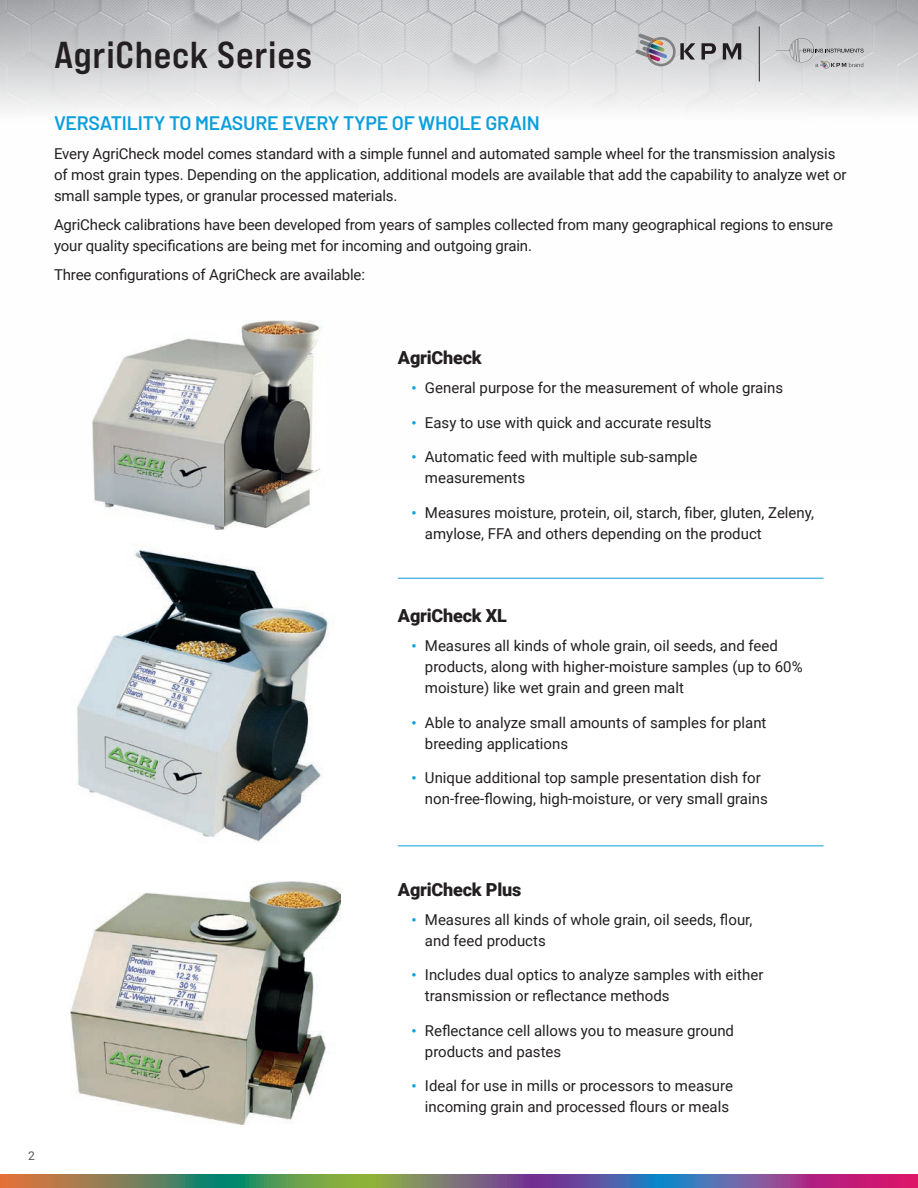
<style>
.page{position:relative;width:918px;height:1188px;background:#fff}
.page>*{position:absolute;margin:0;border:0;box-sizing:border-box;transform-origin:0 0}
.t1{font:37.5px "Bebas Neue Pro Exp Bd";letter-spacing:.02em;color:#231f20}
.t2{font:600 19.5px "Barlow";letter-spacing:-.01em;color:#0c9fdc}
.t3{font:900 18px "Roboto";letter-spacing:-.01em;color:#231f20}
.t4{font:15px/21px "Roboto";color:#231f20}
.t5{font:12px "Roboto";color:#57585a}
.s1{font-weight:700;font-size:14.25px;color:#0c9fdc}
</style>
<div class="page">
<img style="left:0;top:0;width:918px;height:321px">
<svg style="left:0;top:1174px;width:918px;height:14px;background:#776c76"></svg>
<svg style="left:635px;top:33px;width:60px;height:33px;background:#afadaf"></svg>
<svg style="left:702px;top:43px;width:14px;height:17px"></svg>
<svg style="left:723px;top:43px;width:18px;height:17px"></svg>
<hr style="left:759px;top:26px;width:1px;height:56px;background:#231f20">
<img style="left:92px;top:321px;width:231px;height:209px">
<img style="left:77px;top:549px;width:253px;height:294px">
<img style="left:70px;top:882px;width:270px;height:243px">
<hr style="left:398px;top:846px;width:426px;height:1px;background:#0c9fdc">
<hr style="left:398px;top:578px;width:426px;height:1px;background:#0c9fdc">
<svg style="left:776px;top:38px;width:88px;height:31px;background:#bfc0c2"></svg>
<h1 class="t1" style="left:54px;top:31px;width:260px">AgriCheck Series</h1>
<h2 class="t2" style="left:54px;top:109px;width:487px">VERSATILITY TO MEASURE EVERY TYPE OF WHOLE GRAIN</h2>
<p class="t4" style="left:54px;top:143px;width:794px">Every AgriCheck model comes standard with a simple funnel and automated sample wheel for the transmission analysis of most grain types. Depending on the application, additional models are available that add the capability to analyze wet or small sample types, or granular processed materials.</p>
<p class="t4" style="left:54px;top:214px;width:781px">AgriCheck calibrations have been developed from years of samples collected from many geographical regions to ensure your quality specifications are being met for incoming and outgoing grain.</p>
<p class="t4" style="left:54px;top:264px;width:313px">Three configurations of AgriCheck are available:</p>
<p class="t3" style="left:398px;top:345px;width:85px">AgriCheck</p>
<p class="t4" style="left:411px;top:377px;width:373px"><span class="s1">•</span> General purpose for the measurement of whole grains</p>
<p class="t4" style="left:411px;top:411px;width:302px"><span class="s1">•</span> Easy to use with quick and accurate results</p>
<p class="t4" style="left:425px;top:446px;width:274px;text-indent:-14px"><span class="s1">•</span> Automatic feed with multiple sub-sample measurements</p>
<p class="t4" style="left:425px;top:501px;width:391px;text-indent:-14px"><span class="s1">•</span> Measures moisture, protein, oil, starch, fiber, gluten, Zeleny, amylose, FFA and others depending on the product</p>
<p class="t3" style="left:398px;top:603px;width:111px">AgriCheck XL</p>
<p class="t4" style="left:425px;top:635px;width:379px;text-indent:-14px"><span class="s1">•</span> Measures all kinds of whole grain, oil seeds, and feed products, along with higher-moisture samples (up to 60% moisture) like wet grain and green malt</p>
<p class="t4" style="left:425px;top:712px;width:343px;text-indent:-14px"><span class="s1">•</span> Able to analyze small amounts of samples for plant breeding applications</p>
<p class="t4" style="left:425px;top:767px;width:344px;text-indent:-14px"><span class="s1">•</span> Unique additional top sample presentation dish for non-free-flowing, high-moisture, or very small grains</p>
<p class="t5" style="left:28px;top:1147px;width:8px">2</p>
<p class="t3" style="left:398px;top:877px;width:125px">AgriCheck Plus</p>
<p class="t4" style="left:425px;top:909px;width:329px;text-indent:-14px"><span class="s1">•</span> Measures all kinds of whole grain, oil seeds, flour, and feed products</p>
<p class="t4" style="left:425px;top:964px;width:340px;text-indent:-14px"><span class="s1">•</span> Includes dual optics to analyze samples with either transmission or reflectance methods</p>
<p class="t4" style="left:425px;top:1020px;width:311px;text-indent:-14px"><span class="s1">•</span> Reflectance cell allows you to measure ground products and pastes</p>
<p class="t4" style="left:411px;top:1075px;width:323px;text-align:right"><span class="s1">•</span> Ideal for use in mills or processors to measure incoming grain and processed flours or meals</p>
</div>
